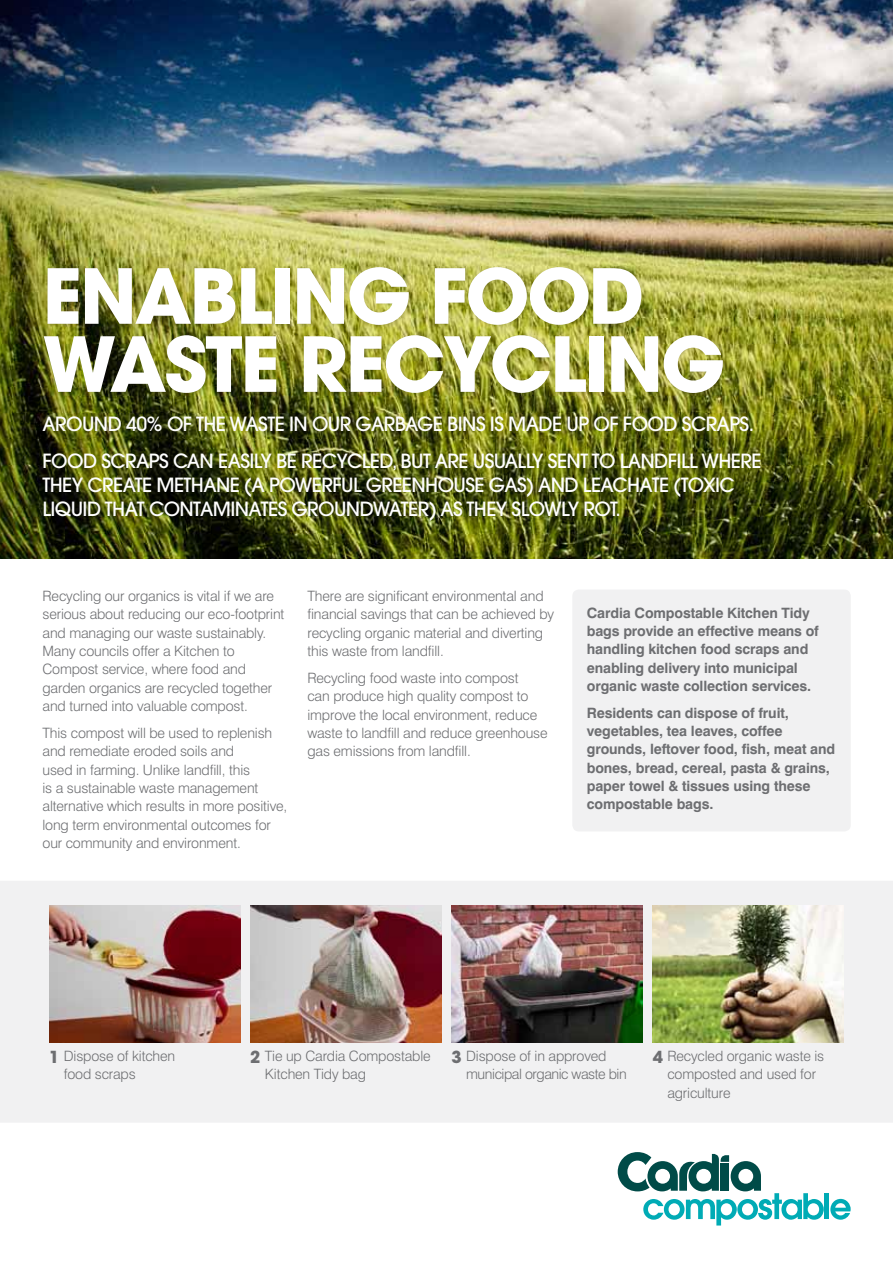
<style>
.page{position:relative;width:893px;height:1263px;background:#fff}
.page>*{position:absolute;margin:0;border:0;box-sizing:border-box;transform-origin:0 0}
.t1{font:700 75.15px/68.1px "Avant Garde";letter-spacing:-.03em;color:#fff}
.t2{font:500 19.5px/37px "Avant Garde";letter-spacing:-.03em;color:#fff}
.t3{font:700 16.5px "Avant Garde";color:#6d6e71}
.t4{font:300 14.25px/18.3px "Swiss 721 BT";letter-spacing:-.01em;color:#6d6e71}
.t5{font:700 14.25px/18.3px "Swiss 721 BT";letter-spacing:-.01em;color:#6d6e71}
.t6{font:300 14.25px/18.3px "Swiss 721 BT";letter-spacing:-.03em;color:#6d6e71}
.s1{font-family:"Avant Garde";font-weight:700;font-size:16.5px}
</style>
<div class="page">
<img style="left:0;top:0;width:893px;height:558px">
<div style="left:0;top:881px;width:893px;height:241px;background:#f1f1f2"></div>
<div style="left:824px;top:1193px;width:5px;height:26px;background:#00abb5"></div>
<svg style="left:830px;top:1199px;width:21px;height:21px"></svg>
<svg style="left:618px;top:1152px;width:206px;height:73px"></svg>
<div style="left:41px;top:265px;width:686px;height:132px;background:#231f20;opacity:.2"></div>
<img style="left:451px;top:905px;width:191px;height:137px">
<div style="left:572px;top:589px;width:279px;height:242px;background:#f1f1f2;border-radius:6px"></div>
<img style="left:49px;top:905px;width:191px;height:137px">
<img style="left:250px;top:905px;width:191px;height:137px">
<img style="left:653px;top:905px;width:191px;height:137px">
<h1 class="t1" style="left:43px;top:262px;width:684px">ENABLING FOOD<br>WASTE RECYCLING</h1>
<h2 class="t2" style="left:43px;top:405px;width:720px">AROUND 40% OF THE WASTE IN OUR GARBAGE BINS IS MADE UP OF FOOD SCRAPS.<br>FOOD SCRAPS CAN EASILY BE RECYCLED, BUT ARE USUALLY SENT TO LANDFILL WHERE</h2>
<h2 class="t2" style="left:43px;top:473px;width:694px;line-height:24px">THEY CREATE METHANE (A POWERFUL GREENHOUSE GAS) AND LEACHATE (TOXIC<br>LIQUID THAT CONTAMINATES GROUNDWATER) AS THEY SLOWLY ROT.</h2>
<p class="t4" style="left:43px;top:587px;width:243px">Recycling our organics is vital if we are serious about reducing our eco-footprint and managing our waste sustainably.<br>Many councils offer a Kitchen to Compost service, where food and garden organics are recycled together and turned into valuable compost.</p>
<p class="t4" style="left:43px;top:723px;width:246px">This compost will be used to replenish and remediate eroded soils and<br>used in farming. Unlike landfill, this<br>is a sustainable waste management alternative which results in more positive, long term environmental outcomes for our community and environment.</p>
<p class="t4" style="left:307px;top:587px;width:248px">There are significant environmental and financial savings that can be achieved by recycling organic material and diverting this waste from landfill.</p>
<p class="t4" style="left:307px;top:668px;width:242px">Recycling food waste into compost<br>can produce high quality compost to improve the local environment, reduce waste to landfill and reduce greenhouse gas emissions from landfill.</p>
<p class="t5" style="left:587px;top:603px;width:234px">Cardia Compostable Kitchen Tidy bags provide an effective means of handling kitchen food scraps and enabling delivery into municipal organic waste collection services.</p>
<p class="t5" style="left:587px;top:703px;width:250px">Residents can dispose of fruit, vegetables, tea leaves, coffee grounds, leftover food, fish, meat and bones, bread, cereal, pasta &amp; grains, paper towel &amp; tissues using these compostable bags.</p>
<p class="t4" style="left:49px;top:1047px;width:128px"><span class="s1">1</span> Dispose of kitchen</p>
<p class="t3" style="left:250px;top:1046px;width:12px">2</p>
<p class="t3" style="left:451px;top:1046px;width:12px">3</p>
<p class="t3" style="left:653px;top:1046px;width:12px">4</p>
<p class="t4" style="left:64px;top:1065px;width:73px">food scraps</p>
<p class="t4" style="left:265px;top:1047px;width:167px">Tie up Cardia Compostable<br>Kitchen Tidy bag</p>
<p class="t6" style="left:466px;top:1047px;width:162px">Dispose of in approved municipal organic waste bin</p>
<p class="t4" style="left:667px;top:1047px;width:158px">Recycled organic waste is composted and used for agriculture</p>
</div>
